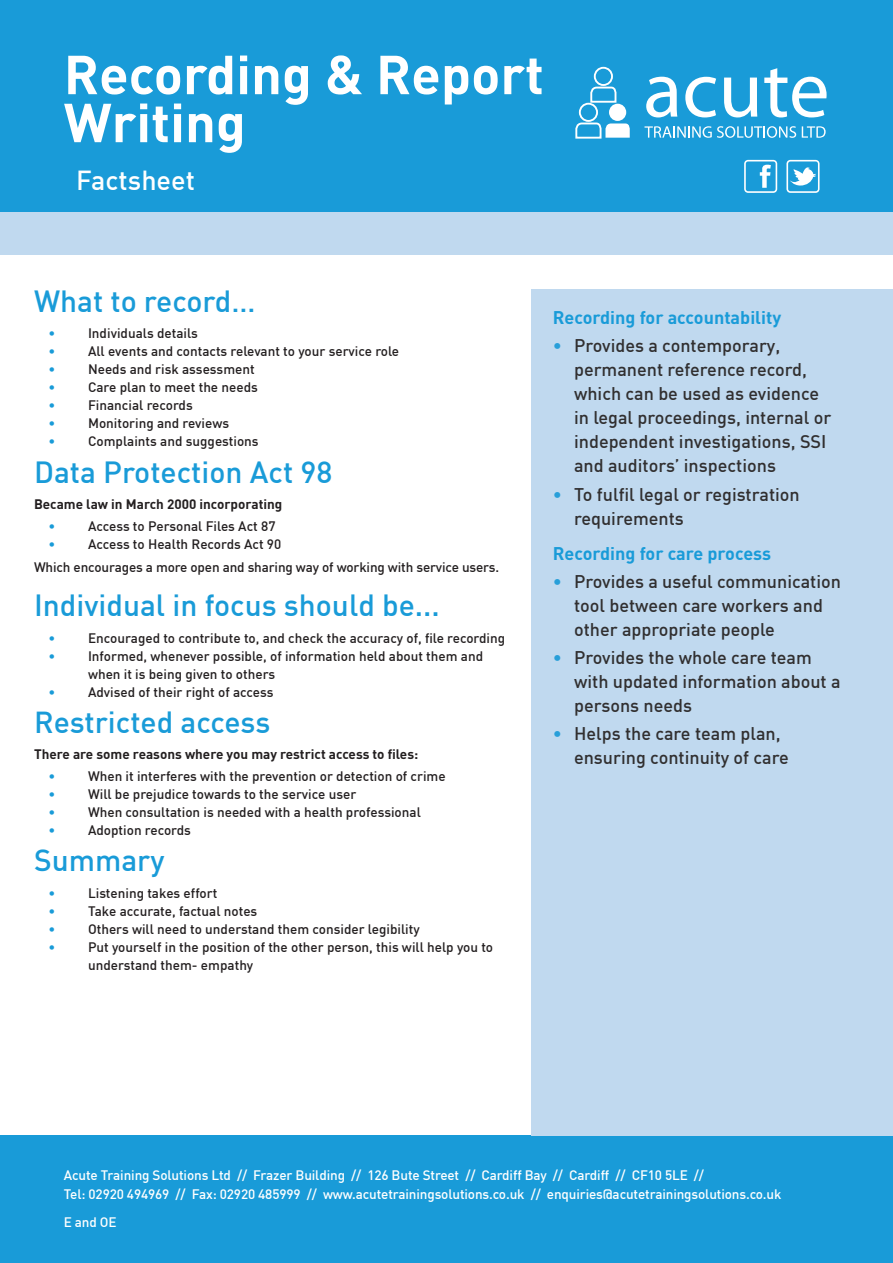
<style>
.page{position:relative;width:893px;height:1263px;background:#fff}
.page>*{position:absolute;margin:0;border:0;box-sizing:border-box;transform-origin:0 0}
.t1{font:700 54px/48px "DIN";color:#fff}
.Content_head_L_Blue{font:500 30px "DIN";color:#199bd8}
.t2{font:500 27px "DIN";color:#fff}
.t3{font:500 18px/24px "DIN";color:#312f30}
.CC_Sub_Head_LBlue{font:700 18px "DIN";color:#199bd8}
.Body{font:500 13.5px/18px "DIN";color:#231f20}
.t4{font:500 13.5px/19.5px "DIN";letter-spacing:-.01em;color:#fff}
.Body_Sub_head{font:700 13.5px "DIN";color:#231f20}
.t5{font:500 13.5px "DIN";color:#199bd8}
.s1{color:#289fd9}
</style>
<div class="page">
<div style="left:0;top:1135px;width:893px;height:128px;background:#199bd8"></div>
<div style="left:0;top:0;width:893px;height:213px;background:#199bd8"></div>
<svg style="left:646px;top:77px;width:31px;height:40px"></svg>
<svg style="left:685px;top:77px;width:31px;height:40px"></svg>
<svg style="left:724px;top:78px;width:33px;height:39px"></svg>
<svg style="left:764px;top:68px;width:63px;height:49px"></svg>
<svg style="left:644px;top:126px;width:152px;height:12px"></svg>
<svg style="left:802px;top:126px;width:24px;height:12px"></svg>
<div style="left:609px;top:104px;width:17px;height:17px;background:#fff;border-radius:50%"></div>
<svg style="left:575px;top:122px;width:55px;height:17px"></svg>
<div style="left:579px;top:103px;width:19px;height:19px;border:2px solid #fff;border-radius:50%"></div>
<svg style="left:589px;top:86px;width:28px;height:18px"></svg>
<div style="left:594px;top:67px;width:19px;height:19px;border:2px solid #fff;border-radius:50%"></div>
<svg style="left:744px;top:160px;width:33px;height:33px"></svg>
<svg style="left:786px;top:160px;width:33px;height:33px"></svg>
<div style="left:531px;top:289px;width:362px;height:846px;background:#c0d9ef"></div>
<div style="left:0;top:213px;width:893px;height:42px;background:#c0d9ef"></div>
<p class="t1" style="left:64px;top:48px;width:482px">Recording &amp; Report<br>Writing</p>
<p class="t2" style="left:76px;top:163px;width:120px">Factsheet</p>
<p class="Content_head_L_Blue" style="left:34px;top:282px;width:223px">What to record…</p>
<p class="t5" style="left:48px;top:325px;width:8px">•</p>
<p class="Body" style="left:88px;top:324px;width:112px">Individuals details</p>
<p class="t5" style="left:48px;top:343px;width:8px">•</p>
<p class="Body" style="left:88px;top:342px;width:313px">All events and contacts relevant to your service role</p>
<p class="t5" style="left:48px;top:361px;width:8px">•</p>
<p class="Body" style="left:88px;top:360px;width:168px">Needs and risk assessment</p>
<p class="t5" style="left:48px;top:379px;width:8px">•</p>
<p class="Body" style="left:88px;top:378px;width:171px">Care plan to meet the needs</p>
<p class="t5" style="left:48px;top:397px;width:8px">•</p>
<p class="Body" style="left:88px;top:396px;width:106px">Financial records</p>
<p class="t5" style="left:48px;top:415px;width:8px">•</p>
<p class="Body" style="left:88px;top:414px;width:143px">Monitoring and reviews</p>
<p class="t5" style="left:48px;top:433px;width:8px">•</p>
<p class="Body" style="left:88px;top:432px;width:172px">Complaints and suggestions</p>
<p class="Content_head_L_Blue" style="left:34px;top:452px;width:300px">Data Protection Act 98</p>
<p class="Body_Sub_head" style="left:34px;top:495px;width:250px">Became law in March 2000 incorporating</p>
<p class="t5" style="left:48px;top:518px;width:8px">•</p>
<p class="Body" style="left:88px;top:517px;width:189px">Access to Personal Files Act 87</p>
<p class="t5" style="left:48px;top:536px;width:8px">•</p>
<p class="Body" style="left:88px;top:535px;width:195px">Access to Health Records Act 90</p>
<p class="Body" style="left:34px;top:557px;width:467px">Which encourages a more open and sharing way of working with service users.</p>
<p class="Content_head_L_Blue" style="left:34px;top:586px;width:407px">Individual in focus should be...</p>
<p class="t5" style="left:48px;top:629px;width:8px">•</p>
<p class="Body" style="left:88px;top:628px;width:419px">Encouraged to contribute to, and check the accuracy of, file recording</p>
<p class="t5" style="left:48px;top:647px;width:8px">•</p>
<p class="Body" style="left:88px;top:646px;width:397px">Informed, whenever possible, of information held about them and when it is being given to others</p>
<p class="t5" style="left:48px;top:683px;width:8px">•</p>
<p class="Body" style="left:88px;top:682px;width:187px">Advised of their right of access</p>
<p class="Content_head_L_Blue" style="left:34px;top:702px;width:238px">Restricted access</p>
<p class="Body_Sub_head" style="left:34px;top:745px;width:386px">There are some reasons where you may restrict access to files:</p>
<p class="t5" style="left:48px;top:768px;width:8px">•</p>
<p class="Body" style="left:88px;top:767px;width:359px">When it interferes with the prevention or detection of crime</p>
<p class="t5" style="left:48px;top:786px;width:8px">•</p>
<p class="Body" style="left:88px;top:785px;width:270px">Will be prejudice towards to the service user</p>
<p class="t5" style="left:48px;top:804px;width:8px">•</p>
<p class="Body" style="left:88px;top:803px;width:334px">When consultation is needed with a health professional</p>
<p class="t5" style="left:48px;top:822px;width:8px">•</p>
<p class="Body" style="left:88px;top:821px;width:105px">Adoption records</p>
<p class="Content_head_L_Blue" style="left:34px;top:841px;width:132px">Summary</p>
<p class="t5" style="left:48px;top:884px;width:8px">•</p>
<p class="Body" style="left:88px;top:883px;width:131px">Listening takes effort</p>
<p class="t5" style="left:48px;top:902px;width:8px">•</p>
<p class="Body" style="left:88px;top:901px;width:171px">Take accurate, factual notes</p>
<p class="t5" style="left:48px;top:920px;width:8px">•</p>
<p class="Body" style="left:88px;top:919px;width:333px">Others will need to understand them consider legibility</p>
<p class="t5" style="left:48px;top:938px;width:8px">•</p>
<p class="Body" style="left:88px;top:937px;width:407px">Put yourself in the position of the other person, this will help you to understand them- empathy</p>
<p class="CC_Sub_Head_LBlue" style="left:553px;top:306px;width:230px">Recording for accountability</p>
<p class="t3" style="left:574px;top:333px;width:259px;text-indent:-21px"><span class="s1">•</span> Provides a contemporary, permanent reference record, which can be used as evidence in legal proceedings, internal or independent investigations, SSI and auditors’ inspections</p>
<p class="t3" style="left:574px;top:481px;width:227px;text-indent:-21px"><span class="s1">•</span> To fulfil legal or registration requirements</p>
<p class="CC_Sub_Head_LBlue" style="left:553px;top:541px;width:220px">Recording for care process</p>
<p class="t3" style="left:574px;top:569px;width:268px;text-indent:-21px"><span class="s1">•</span> Provides a useful communication tool between care workers and other appropriate people</p>
<p class="t3" style="left:574px;top:645px;width:268px;text-indent:-21px"><span class="s1">•</span> Provides the whole care team with updated information about a persons needs</p>
<p class="t3" style="left:574px;top:721px;width:216px;text-indent:-21px"><span class="s1">•</span> Helps the care team plan, ensuring continuity of care</p>
<p class="t4" style="left:64px;top:1164px;width:719px">Acute Training Solutions Ltd // Frazer Building // 126 Bute Street // Cardiff Bay // Cardiff // CF10 5LE //<br>Tel: 02920 494969 // Fax: 02920 485999 // www.acutetrainingsolutions.co.uk // enquiries@acutetrainingsolutions.co.uk</p>
<p class="t4" style="left:64px;top:1212px;width:54px">E and OE</p>
</div>
